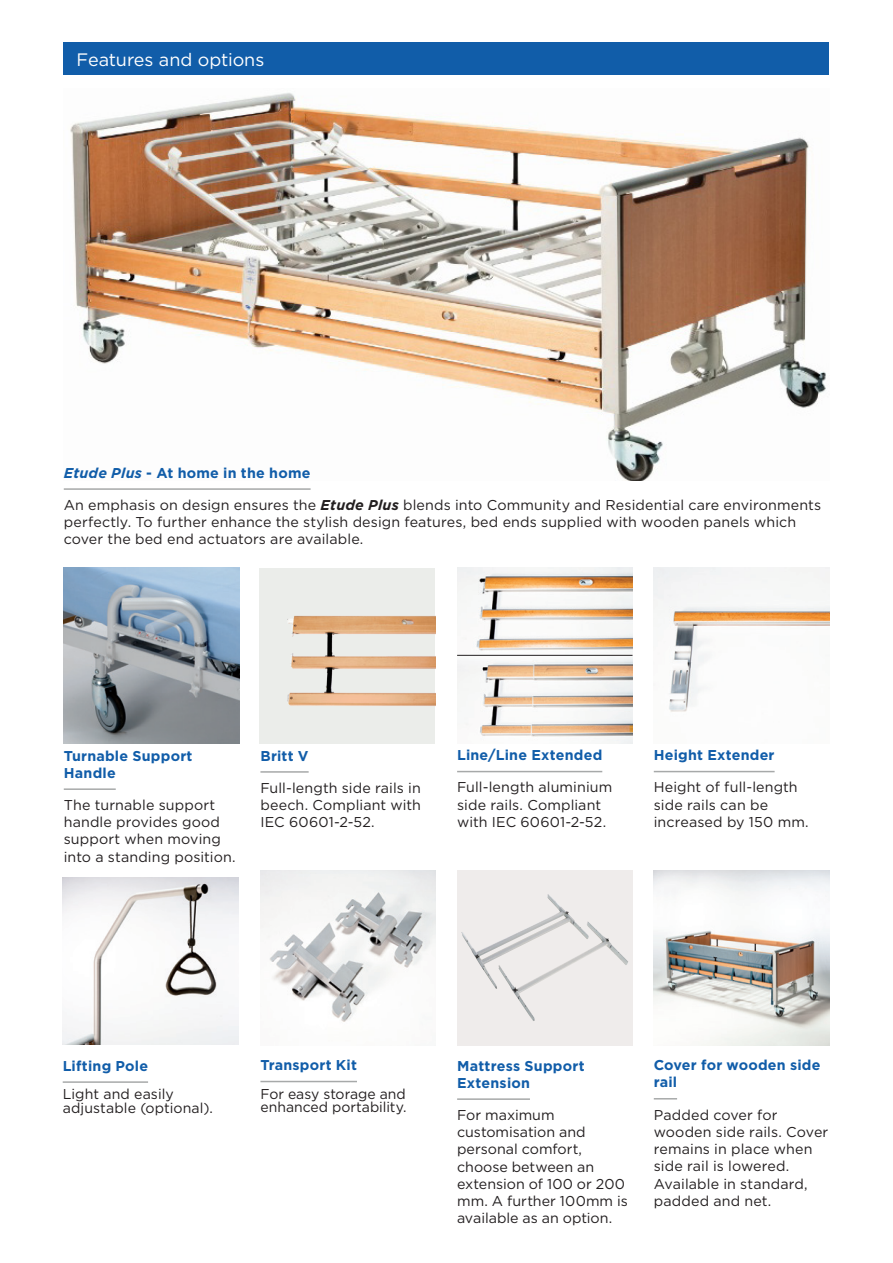
<style>
.page{position:relative;width:893px;height:1263px;background:#fff}
.page>*{position:absolute;margin:0;border:0;box-sizing:border-box;transform-origin:0 0}
.Heading{font:18px "Gotham";letter-spacing:-.005em;color:#fff}
.Body_No_Indent{font:14.25px/17.2px "Gotham";letter-spacing:.005em;color:#231f20}
.Subheading{font:700 14.25px/17.2px "Gotham";letter-spacing:.015em;color:#115da9}
.s1{font-style:italic}
.s2{font-weight:700;font-style:italic}
</style>
<div class="page">
<div style="left:64px;top:43px;width:765px;height:32px;background:#115da9"></div>
<img style="left:260px;top:568px;width:175px;height:175px">
<img style="left:64px;top:568px;width:175px;height:175px">
<img style="left:457px;top:568px;width:175px;height:87px">
<hr style="left:457px;top:771px;width:145px;height:1px;background:#a7a9a9">
<hr style="left:260px;top:771px;width:49px;height:2px;background:#a7a9a9">
<img style="left:63px;top:878px;width:175px;height:167px">
<img style="left:654px;top:568px;width:175px;height:144px">
<hr style="left:654px;top:771px;width:121px;height:1px;background:#a7a9a9">
<hr style="left:457px;top:1098px;width:73px;height:2px;background:#a7a9a9">
<img style="left:260px;top:870px;width:176px;height:152px">
<hr style="left:260px;top:1081px;width:97px;height:1px;background:#a7a9a9">
<img style="left:654px;top:870px;width:175px;height:176px">
<svg style="left:654px;top:1098px;width:23px;height:1px"></svg>
<img style="left:70px;top:93px;width:756px;height:387px">
<hr style="left:64px;top:488px;width:247px;height:2px;background:#a7a9a9">
<img style="left:457px;top:657px;width:175px;height:87px">
<hr style="left:457px;top:655px;width:175px;height:1px;background:#231f20">
<div style="left:457px;top:870px;width:175px;height:176px;background:#efeceb"></div>
<img style="left:461px;top:894px;width:167px;height:127px">
<hr style="left:64px;top:788px;width:52px;height:2px;background:#a7a9a9">
<hr style="left:63px;top:1081px;width:85px;height:2px;background:#a7a9a9">
<p class="Heading" style="left:77px;top:48px;width:189px">Features and options</p>
<p class="Subheading" style="left:64px;top:464px;width:248px"><span class="s1">Etude Plus</span> - At home in the home</p>
<p class="Body_No_Indent" style="left:64px;top:496px;width:759px">An emphasis on design ensures the <span class="s2">Etude Plus</span> blends into Community and Residential care environments perfectly. To further enhance the stylish design features, bed ends supplied with wooden panels which cover the bed end actuators are available.</p>
<p class="Subheading" style="left:64px;top:747px;width:130px">Turnable Support<br>Handle</p>
<p class="Body_No_Indent" style="left:64px;top:796px;width:173px">The turnable support handle provides good support when moving into a standing position.</p>
<p class="Subheading" style="left:260px;top:747px;width:50px">Britt V</p>
<p class="Body_No_Indent" style="left:260px;top:779px;width:162px;text-align:justify">Full-length side rails in beech. Compliant with IEC 60601-2-52.</p>
<p class="Subheading" style="left:457px;top:746px;width:147px">Line/Line Extended</p>
<p class="Body_No_Indent" style="left:457px;top:778px;width:157px">Full-length aluminium side rails. Compliant with IEC 60601-2-52.</p>
<p class="Subheading" style="left:654px;top:746px;width:122px">Height Extender</p>
<p class="Body_No_Indent" style="left:654px;top:778px;width:156px">Height of full-length side rails can be increased by 150 mm.</p>
<p class="Subheading" style="left:63px;top:1057px;width:87px">Lifting Pole</p>
<p class="Body_No_Indent" style="left:63px;top:1087px;width:152px;line-height:13.5px">Light and easily adjustable (optional).</p>
<p class="Subheading" style="left:260px;top:1056px;width:98px">Transport Kit</p>
<p class="Body_No_Indent" style="left:260px;top:1086px;width:148px;line-height:13.5px">For easy storage and enhanced portability.</p>
<p class="Subheading" style="left:457px;top:1057px;width:129px">Mattress Support<br>Extension</p>
<p class="Body_No_Indent" style="left:457px;top:1106px;width:172px">For maximum customisation and personal comfort, choose between an extension of 100 or 200 mm. A further 100mm is available as an option.</p>
<p class="Subheading" style="left:654px;top:1056px;width:168px">Cover for wooden side rail</p>
<p class="Body_No_Indent" style="left:654px;top:1105px;width:176px">Padded cover for wooden side rails. Cover remains in place when side rail is lowered.<br>Available in standard, padded and net.</p>
</div>
